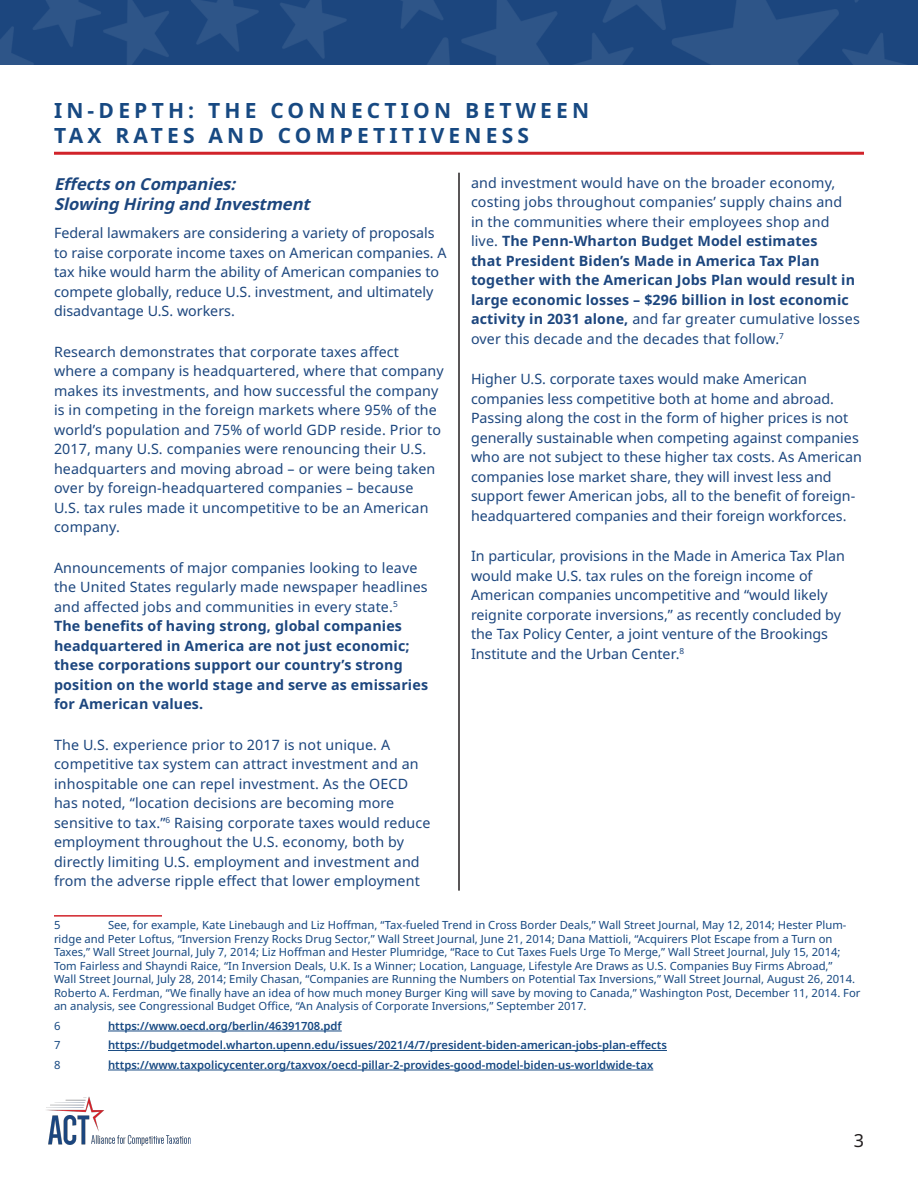
<style>
.page{position:relative;width:918px;height:1188px;background:#fff}
.page>*{position:absolute;margin:0;border:0;box-sizing:border-box;transform-origin:0 0}
.t1{font:700 21px/25.2px "Noto Sans";letter-spacing:.2em;color:#174982}
.t2{font:18px "Noto Sans";color:#231f20}
.t3{font:italic 700 16.5px/19.5px "Noto Sans";color:#1c467e}
.t4{font:14.25px/19.5px "Noto Sans";color:#1c467e}
.t5{font:700 14.25px/19.5px "Noto Sans";letter-spacing:.01em;color:#1c467e}
.Footnotes{font:11.25px/13.5px "Noto Sans";color:#174982}
.Footnotes-2{font:600 11.25px "Noto Sans";color:#174982}
.s1{font-weight:700}
.s2{font-weight:400}
</style>
<div class="page">
<img style="left:0;top:0;width:918px;height:65px">
<img style="left:46px;top:1096px;width:145px;height:50px">
<hr style="left:54px;top:915px;width:108px;height:2px;background:#d1232a">
<hr style="left:108px;top:1031px;width:234px;height:1px;background:#174982">
<hr style="left:108px;top:1050px;width:559px;height:1px;background:#174982">
<hr style="left:108px;top:1070px;width:545px;height:1px;background:#174982">
<hr style="left:459px;top:173px;width:1px;height:718px;background:#231f20">
<hr style="left:54px;top:152px;width:810px;height:3px;background:#d1232a">
<p class="t1" style="left:54px;top:98px;width:537px">IN-DEPTH: THE CONNECTION BETWEEN<br>TAX RATES AND COMPETITIVENESS</p>
<p class="t4" style="left:471px;top:173px;width:390px">and investment would have on the broader economy, costing jobs throughout companies’ supply chains and<br>in the communities where their employees shop and live. <span class="s1">The Penn-Wharton Budget Model estimates<br>that President Biden’s Made in America Tax Plan together with the American Jobs Plan would result in large economic losses – $296 billion in lost economic activity in 2031 alone,</span> and far greater cumulative losses over this decade and the decades that follow.<sup>7</sup></p>
<p class="t4" style="left:471px;top:370px;width:392px">Higher U.S. corporate taxes would make American companies less competitive both at home and abroad.<br>Passing along the cost in the form of higher prices is not generally sustainable when competing against companies who are not subject to these higher tax costs. As American companies lose market share, they will invest less and support fewer American jobs, all to the benefit of foreign&shy;headquartered companies and their foreign workforces.</p>
<p class="t4" style="left:471px;top:547px;width:375px">In particular, provisions in the Made in America Tax Plan would make U.S. tax rules on the foreign income of American companies uncompetitive and “would likely reignite corporate inversions,” as recently concluded by the Tax Policy Center, a joint venture of the Brookings Institute and the Urban Center.<sup>8</sup></p>
<p class="t3" style="left:54px;top:175px;width:263px">Effectson Companies:<br>Slowing Hiring and Investment</p>
<p class="t4" style="left:54px;top:224px;width:394px">Federal lawmakers are considering a variety of proposals to raise corporate income taxes on American companies. A tax hike would harm the ability of American companies to compete globally, reduce U.S. investment, and ultimately disadvantage U.S. workers.</p>
<p class="t4" style="left:54px;top:342px;width:391px">Research demonstrates that corporate taxes affect where a company is headquartered, where that company makes its investments, and how successful the company is in competing in the foreign markets where 95% of the world’s population and 75% of world GDP reside. Prior to 2017, many U.S. companies were renouncing their U.S. headquarters and moving abroad – or were being taken over by foreign-headquartered companies – because<br>U.S. tax rules made it uncompetitive to be an American company.</p>
<p class="t5" style="left:54px;top:558px;width:376px"><span class="s2">Announcements of major companies looking to leave the United States regularly made newspaper headlines and affected jobs and communities in every state.</span><sup>5<br></sup>The benefits of having strong, global companies headquartered in America are not just economic; these corporations support our country’s strong position on the world stage and serve as emissaries for American values.</p>
<p class="t4" style="left:54px;top:735px;width:378px">The U.S. experience prior to 2017 is not unique. A competitive tax system can attract investment and an inhospitable one can repel investment. As the OECD has noted, “location decisions are becoming more sensitive to tax.”<sup>6</sup> Raising corporate taxes would reduce employment throughout the U.S. economy, both by directly limiting U.S. employment and investment and from the adverse ripple effect that lower employment</p>
<p class="Footnotes" style="left:54px;top:919px;width:8px">5</p>
<p class="Footnotes" style="left:54px;top:919px;width:808px;text-indent:54px">See, for example, Kate Linebaugh and Liz Hoffman, “Tax-fueled Trend in Cross Border Deals,” Wall Street Journal, May 12, 2014; Hester Plum&shy;ridge and Peter Loftus, “Inversion Frenzy Rocks Drug Sector,” Wall Street Journal, June 21, 2014; Dana Mattioli, “Acquirers Plot Escape from a Turn on Taxes,” Wall Street Journal, July 7, 2014; Liz Hoffman and Hester Plumridge, “Race to Cut Taxes Fuels Urge To Merge,” Wall Street Journal, July 15, 2014; Tom Fairless and Shayndi Raice, “In Inversion Deals, U.K. Is a Winner; Location, Language, Lifestyle Are Draws as U.S. Companies Buy Firms Abroad,”<br>Wall Street Journal, July 28, 2014; Emily Chasan, “Companies are Running the Numbers on Potential Tax Inversions,” Wall Street Journal, August 26, 2014.<br>Roberto A. Ferdman, “We finally have an idea of how much money Burger King will save by moving to Canada,” Washington Post, December 11, 2014. For an analysis, see Congressional Budget Office, “An Analysis of Corporate Inversions,” September 2017.</p>
<p class="Footnotes" style="left:54px;top:1019px;width:8px">6</p>
<p class="Footnotes-2" style="left:108px;top:1018px;width:235px">https://www.oecd.org/berlin/46391708.pdf</p>
<p class="Footnotes" style="left:54px;top:1039px;width:8px">7</p>
<p class="Footnotes-2" style="left:108px;top:1037px;width:560px">https://budgetmodel.wharton.upenn.edu/issues/2021/4/7/president-biden-american-jobs-plan-effects</p>
<p class="Footnotes" style="left:54px;top:1058px;width:8px">8</p>
<p class="Footnotes-2" style="left:108px;top:1057px;width:547px">https://www.taxpolicycenter.org/taxvox/oecd-pillar-2-provides-good-model-biden-us-worldwide-tax</p>
<p class="t2" style="left:854px;top:1128px;width:12px">3</p>
</div>
